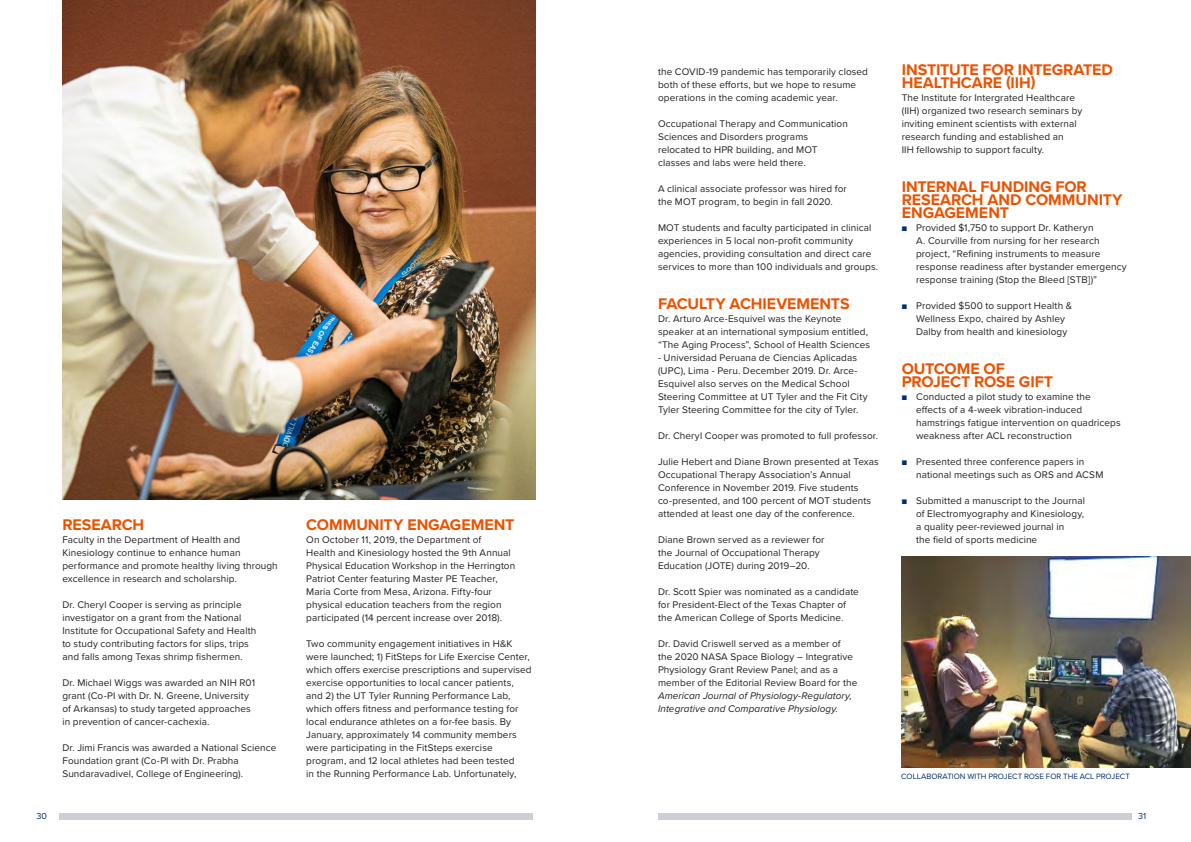
<style>
.page{position:relative;width:1191px;height:842px;background:#fff}
.page>*{position:absolute;margin:0;border:0;box-sizing:border-box;transform-origin:0 0}
.t1{font:700 16px/13px "Proxima Nova";letter-spacing:-.005em;color:#ed5200}
.t2{font:10px/13px "Proxima Nova";letter-spacing:.01em;color:#231f20}
.t3{font:9px "Proxima Nova";color:#002f73}
.Photo_Caption{font:8px "Proxima Nova";letter-spacing:-.005em;color:#002f73}
.s1{font-style:italic}
.s2{font-size:8px;color:#002f73}
</style>
<div class="page">
<div style="left:60px;top:813px;width:473px;height:6px;background:#cecfd6"></div>
<div style="left:658px;top:813px;width:473px;height:6px;background:#cecfd6"></div>
<img style="left:62px;top:0;width:473px;height:499px">
<img style="left:901px;top:556px;width:290px;height:211px">
<h1 class="t1" style="left:62px;top:518px;width:83px">RESEARCH</h1>
<p class="t2" style="left:62px;top:533px;width:217px">Faculty in the Department of Health and Kinesiology continue to enhance human performance and promote healthy living through excellence in research and scholarship.</p>
<p class="t2" style="left:62px;top:598px;width:195px">Dr. Cheryl Cooper is serving as principle investigator on a grant from the National Institute for Occupational Safety and Health to study contributing factors for slips, trips and falls among Texas shrimp fishermen.</p>
<p class="t2" style="left:62px;top:676px;width:194px">Dr. Michael Wiggs was awarded an NIH R01 grant (Co-PI with Dr. N. Greene, University of Arkansas) to study targeted approaches in prevention of cancer-cachexia.</p>
<p class="t2" style="left:62px;top:741px;width:215px">Dr. Jimi Francis was awarded a National Science<br>Foundation grant (Co-PI with Dr. Prabha<br>Sundaravadivel, College of Engineering).</p>
<h1 class="t1" style="left:306px;top:518px;width:210px">COMMUNITY ENGAGEMENT</h1>
<p class="t2" style="left:306px;top:533px;width:210px">On October 11, 2019, the Department of<br>Health and Kinesiology hosted the 9th Annual Physical Education Workshop in the Herrington Patriot Center featuring Master PE Teacher, Maria Corte from Mesa, Arizona. Fifty-four physical education teachers from the region participated (14 percent increase over 2018).</p>
<p class="t2" style="left:306px;top:637px;width:227px">Two community engagement initiatives in H&amp;K were launched; 1) FitSteps for Life Exercise Center, which offers exercise prescriptions and supervised exercise opportunities to local cancer patients, and 2) the UT Tyler Running Performance Lab, which offers fitness and performance testing for local endurance athletes on a for-fee basis. By January, approximately 14 community members were participating in the FitSteps exercise program, and 12 local athletes had been tested<br>in the Running Performance Lab. Unfortunately,</p>
<p class="t2" style="left:658px;top:65px;width:211px">the COVID-19 pandemic has temporarily closed both of these efforts, but we hope to resume operations in the coming academic year.</p>
<p class="t2" style="left:658px;top:117px;width:191px">Occupational Therapy and Communication Sciences and Disorders programs relocated to HPR building, and MOT classes and labs were held there.</p>
<p class="t2" style="left:658px;top:182px;width:190px">A clinical associate professor was hired for the MOT program, to begin in fall 2020.</p>
<p class="t2" style="left:658px;top:221px;width:222px">MOT students and faculty participated in clinical experiences in 5 local non-profit community agencies, providing consultation and direct care services to more than 100 individuals and groups.</p>
<h1 class="t1" style="left:658px;top:297px;width:193px">FACULTY ACHIEVEMENTS</h1>
<p class="t2" style="left:658px;top:312px;width:213px">Dr. Arturo Arce-Esquivel was the Keynote speaker at an international symposium entitled, “The Aging Process”, School of Health Sciences</p>
<p class="t2" style="left:658px;top:351px;width:211px">- Universidad Peruana de Ciencias Aplicadas (UPC), Lima - Peru. December 2019. Dr. Arce-Esquivel also serves on the Medical School Steering Committee at UT Tyler and the Fit City Tyler Steering Committee for the city of Tyler.</p>
<p class="t2" style="left:658px;top:429px;width:222px">Dr. Cheryl Cooper was promoted to full professor.</p>
<p class="t2" style="left:658px;top:455px;width:222px">Julie Hebert and Diane Brown presented at Texas Occupational Therapy Association’s Annual Conference in November 2019. Five students co-presented, and 100 percent of MOT students attended at least one day of the conference.</p>
<p class="t2" style="left:658px;top:533px;width:168px">Diane Brown served as a reviewer for the Journal of Occupational Therapy<br>Education (JOTE) during 2019–20.</p>
<p class="t2" style="left:658px;top:585px;width:202px">Dr. Scott Spier was nominated as a candidate for President-Elect of the Texas Chapter of the American College of Sports Medicine.</p>
<p class="t2" style="left:658px;top:637px;width:201px">Dr. David Criswell served as a member of the 2020 NASA Space Biology – Integrative Physiology Grant Review Panel; and as a member of the Editorial Review Board for the <span class="s1">American Journal of Physiology-Regulatory, Integrative and Comparative Physiology.</span></p>
<h1 class="t1" style="left:901px;top:63px;width:213px">INSTITUTE FOR INTEGRATED<br>HEALTHCARE (IIH)</h1>
<p class="t2" style="left:901px;top:91px;width:182px">The Institute for Intergrated Healthcare (IIH) organized two research seminars by inviting eminent scientists with external research funding and established an<br>IIH fellowship to support faculty.</p>
<h1 class="t1" style="left:901px;top:180px;width:222px">INTERNAL FUNDING FOR<br>RESEARCH AND COMMUNITY<br>ENGAGEMENT</h1>
<p class="t2" style="left:916px;top:221px;width:212px;text-indent:-14px"><span class="s2">■</span> Provided $1,750 to support Dr. Katheryn<br>A. Courville from nursing for her research project, “Refining instruments to measure response readiness after bystander emergency response training (Stop the Bleed [STB])”</p>
<p class="t2" style="left:916px;top:299px;width:158px;text-indent:-14px"><span class="s2">■</span> Provided $500 to support Health &amp;<br>Wellness Expo, chaired by Ashley<br>Dalby from health and kinesiology</p>
<h1 class="t1" style="left:901px;top:362px;width:153px">OUTCOME OF<br>PROJECT ROSE GIFT</h1>
<p class="t2" style="left:916px;top:390px;width:206px;text-indent:-14px"><span class="s2">■</span> Conducted a pilot study to examine the effects of a 4-week vibration-induced hamstrings fatigue intervention on quadriceps weakness after ACL reconstruction</p>
<p class="t2" style="left:916px;top:455px;width:189px;text-indent:-14px"><span class="s2">■</span> Presented three conference papers in national meetings such as ORS and ACSM</p>
<p class="t2" style="left:916px;top:494px;width:170px;text-indent:-14px"><span class="s2">■</span> Submitted a manuscript to the Journal of Electromyography and Kinesiology, a quality peer-reviewed journal in<br>the field of sports medicine</p>
<p class="Photo_Caption" style="left:901px;top:770px;width:230px">COLLABORATION WITH PROJECT ROSE FOR THE ACL PROJECT</p>
<p class="t3" style="left:36px;top:809px;width:12px">30</p>
<p class="t3" style="left:1138px;top:809px;width:10px">31</p>
</div>
